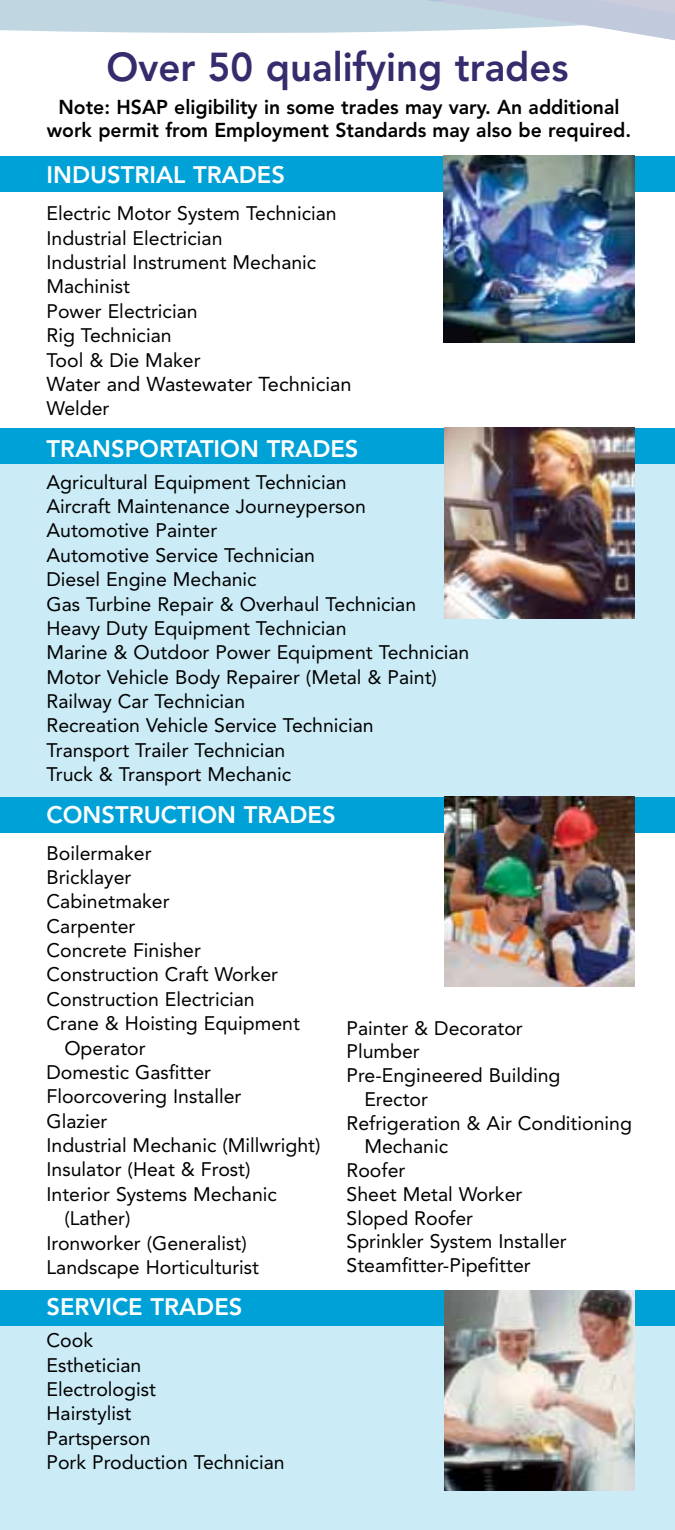
<style>
.page{position:relative;width:675px;height:1530px;background:#fff}
.page>*{position:absolute;margin:0;border:0;box-sizing:border-box;transform-origin:0 0}
.t1{font:800 40px "Avenir";color:#342c6c;scale:.96 1}
.t2{font:800 23.75px "Avenir";color:#fff}
.t3{font:800 20px/22.5px "Avenir";color:#000;text-align:center}
.t4{font:20px "Avenir";color:#000}
.t5{font:19.5px/24.5px "Avenir";color:#000}
</style>
<div class="page">
<div style="left:0;top:0;width:426px;height:33px;background:#c0d7e2"></div>
<img style="left:426px;top:0;width:249px;height:40px">
<div style="left:0;top:445px;width:675px;height:382px;background:#cbebf6"></div>
<div style="left:0;top:1322px;width:675px;height:208px;background:#cbebf6"></div>
<div style="left:0;top:156px;width:675px;height:36px;background:#00a1d7"></div>
<div style="left:0;top:428px;width:675px;height:35px;background:#00a1d7"></div>
<div style="left:0;top:797px;width:675px;height:35px;background:#00a1d7"></div>
<div style="left:0;top:1291px;width:675px;height:35px;background:#00a1d7"></div>
<img style="left:444px;top:156px;width:190px;height:187px">
<img style="left:444px;top:428px;width:190px;height:190px">
<img style="left:444px;top:1291px;width:190px;height:200px">
<img style="left:444px;top:797px;width:190px;height:190px">
<h1 class="t1" style="left:106px;top:44px;width:483px">Over 50 qualifying trades</h1>
<p class="t3" style="left:47px;top:96px;width:586px">Note: HSAP eligibility in some trades may vary. An additional work permit from Employment Standards may also be required.</p>
<p class="t2" style="left:47px;top:161px;width:237px">Industrial Trades</p>
<p class="t5" style="left:47px;top:201px;width:292px">Electric Motor System Technician<br>Industrial Electrician<br>Industrial Instrument Mechanic<br>Machinist<br>Power Electrician<br>Rig Technician<br>Tool &amp; Die Maker</p>
<p class="t4" style="left:47px;top:372px;width:307px">Water and Wastewater Technician</p>
<p class="t5" style="left:47px;top:396px;width:65px">Welder</p>
<p class="t2" style="left:47px;top:434px;width:82px">Transpo</p>
<p class="t2" style="left:159px;top:434px;width:198px">rtatio n Trades</p>
<p class="t5" style="left:47px;top:470px;width:424px">Agricultural Equipment Technician<br>Aircraft Maintenance Journeyperson Automotive Painter<br>Automotive Service Technician<br>Diesel Engine Mechanic<br>Gas Turbine Repair &amp; Overhaul Technician Heavy Duty Equipment Technician<br>Marine &amp; Outdoor Power Equipment Technician Motor Vehicle Body Repairer (Metal &amp; Paint)<br>Railway Car Technician<br>Recreation Vehicle Service Technician<br>Transport Trailer Technician<br>Truck &amp; Transport Mechanic</p>
<p class="t2" style="left:47px;top:800px;width:288px">Co nstructio n Trades</p>
<p class="t5" style="left:47px;top:841px;width:107px">Boilermaker</p>
<p class="t5" style="left:47px;top:865px;width:86px">Bricklayer</p>
<p class="t5" style="left:47px;top:889px;width:125px">Cabinetmaker</p>
<p class="t5" style="left:47px;top:914px;width:90px">Carpenter</p>
<p class="t5" style="left:47px;top:938px;width:156px">Concrete Finisher</p>
<p class="t5" style="left:47px;top:963px;width:233px">Construction Craft Worker</p>
<p class="t5" style="left:47px;top:987px;width:210px">Construction Electrician</p>
<p class="t5" style="left:47px;top:1011px;width:255px">Crane &amp; Hoisting Equipment</p>
<p class="t5" style="left:64px;top:1036px;width:83px">Operator</p>
<p class="t5" style="left:47px;top:1060px;width:166px">Domestic Gasfitter</p>
<p class="t5" style="left:47px;top:1084px;width:196px">Floorcovering Installer</p>
<p class="t5" style="left:47px;top:1109px;width:63px">Glazier</p>
<p class="t5" style="left:47px;top:1133px;width:276px">Industrial Mechanic (Millwright)</p>
<p class="t5" style="left:47px;top:1158px;width:206px">Insulator (Heat &amp; Frost)</p>
<p class="t5" style="left:47px;top:1182px;width:232px">Interior Systems Mechanic</p>
<p class="t5" style="left:64px;top:1206px;width:68px">(Lather)</p>
<p class="t5" style="left:47px;top:1231px;width:202px">Ironworker (Generalist)</p>
<p class="t5" style="left:47px;top:1255px;width:214px">Landscape Horticulturist</p>
<p class="t2" style="left:47px;top:1293px;width:194px">Service Trades</p>
<p class="t5" style="left:47px;top:1328px;width:240px">Cook<br>Esthetician<br>Electrologist<br>Hairstylist<br>Partsperson<br>Pork Production Technician</p>
<p class="t5" style="left:347px;top:1016px;width:178px">Painter &amp; Decorator</p>
<p class="t5" style="left:347px;top:1040px;width:75px">Plumber</p>
<p class="t5" style="left:347px;top:1063px;width:216px">Pre-Engineered Building</p>
<p class="t5" style="left:364px;top:1087px;width:65px">Erector</p>
<p class="t5" style="left:347px;top:1111px;width:287px">Refrigeration &amp; Air Conditioning</p>
<p class="t5" style="left:364px;top:1135px;width:85px">Mechanic</p>
<p class="t5" style="left:347px;top:1158px;width:60px">Roofer</p>
<p class="t5" style="left:347px;top:1182px;width:177px">Sheet Metal Worker</p>
<p class="t5" style="left:347px;top:1206px;width:128px">Sloped Roofer</p>
<p class="t5" style="left:347px;top:1230px;width:222px">Sprinkler System Installer</p>
<p class="t5" style="left:347px;top:1253px;width:186px">Steamfitter-Pipefitter</p>
</div>
